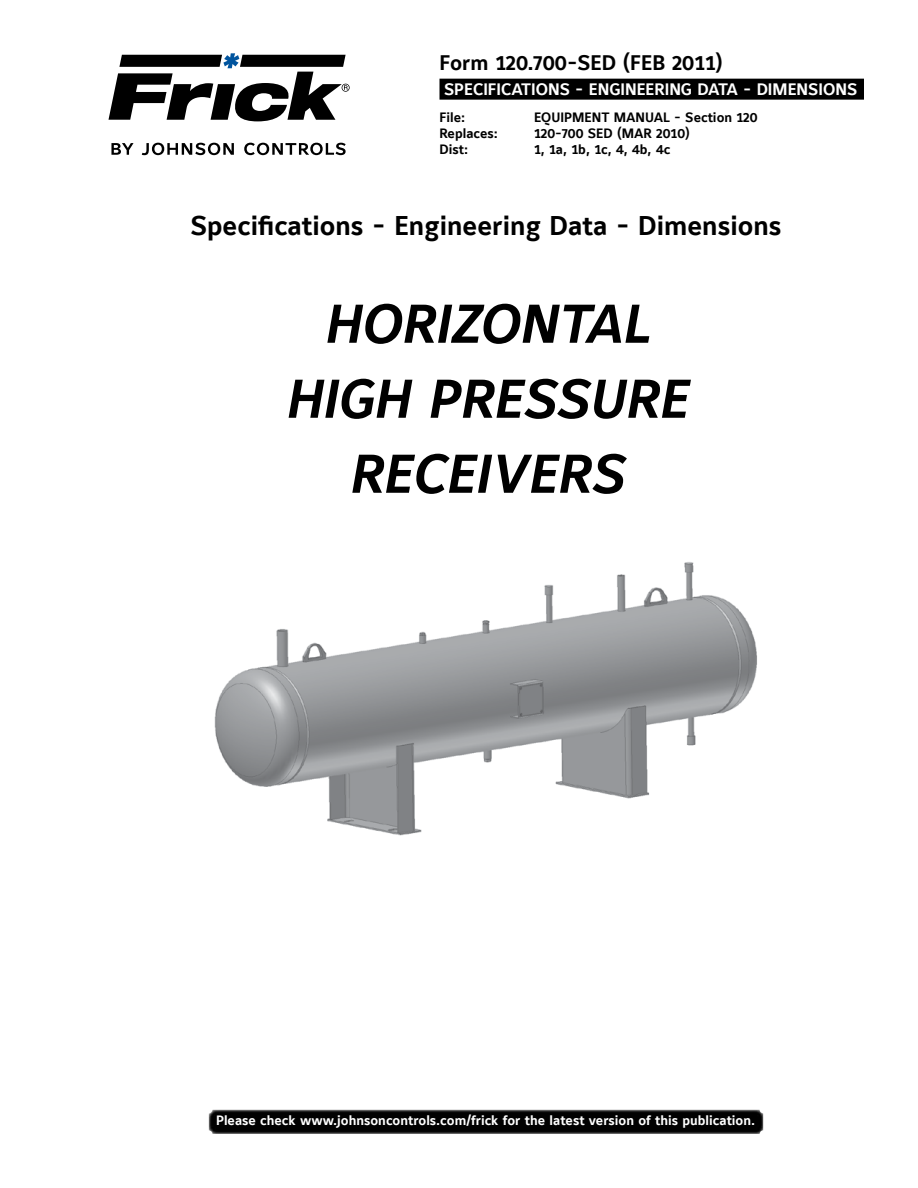
<style>
.page{position:relative;width:918px;height:1188px;background:#fff}
.page>*{position:absolute;margin:0;border:0;box-sizing:border-box;transform-origin:0 0}
.t1{font:54px/75px "Maurea Bold Italic Lf";color:#000;text-align:center}
.t2{font:27px "Maurea Bold Lf";color:#000}
.t3{font:21px "Maurea Bold Lf";color:#000}
.t4{font:16.5px "Maurea Bold Lf";color:#fff}
.t5{font:13.5px "Maurea Bold Lf";color:#000}
.t6{font:13.5px "Maurea Bold Lf";color:#fff}
</style>
<div class="page">
<img style="left:214px;top:562px;width:543px;height:274px">
<svg style="left:109px;top:53px;width:241px;height:68px"></svg>
<svg style="left:111px;top:143px;width:23px;height:12px"></svg>
<svg style="left:142px;top:143px;width:92px;height:12px"></svg>
<svg style="left:244px;top:143px;width:102px;height:12px"></svg>
<div style="left:440px;top:79px;width:424px;height:21px;background:#000"></div>
<div style="left:209px;top:1110px;width:554px;height:24px;background:#000;border-radius:4px"></div>
<h3 class="t3" style="left:440px;top:51px;width:285px">Form 120.700-SED (FEB 2011)</h3>
<p class="t4" style="left:444px;top:80px;width:415px">SPECIFICATIONS - ENGINEERING DATA - DIMENSIONS</p>
<p class="t5" style="left:440px;top:110px;width:27px">File:</p>
<p class="t5" style="left:534px;top:110px;width:225px">EQUIPMENT MANUAL - Section 120</p>
<p class="t5" style="left:440px;top:126px;width:60px">Replaces:</p>
<p class="t5" style="left:534px;top:126px;width:157px">120-700 SED (MAR 2010)</p>
<p class="t5" style="left:440px;top:142px;width:30px">Dist:</p>
<p class="t5" style="left:534px;top:142px;width:138px">1, 1a, 1b, 1c, 4, 4b, 4c</p>
<h2 class="t2" style="left:191px;top:211px;width:593px">Specifications - Engineering Data - Dimensions</h2>
<h1 class="t1" style="left:285px;top:289px;width:404px">HORIZONTAL<br>HIGH PRESSURE<br>RECEIVERS</h1>
<p class="t6" style="left:216px;top:1113px;width:541px">Please check www.johnsoncontrols.com/frick for the latest version of this publication.</p>
</div>
